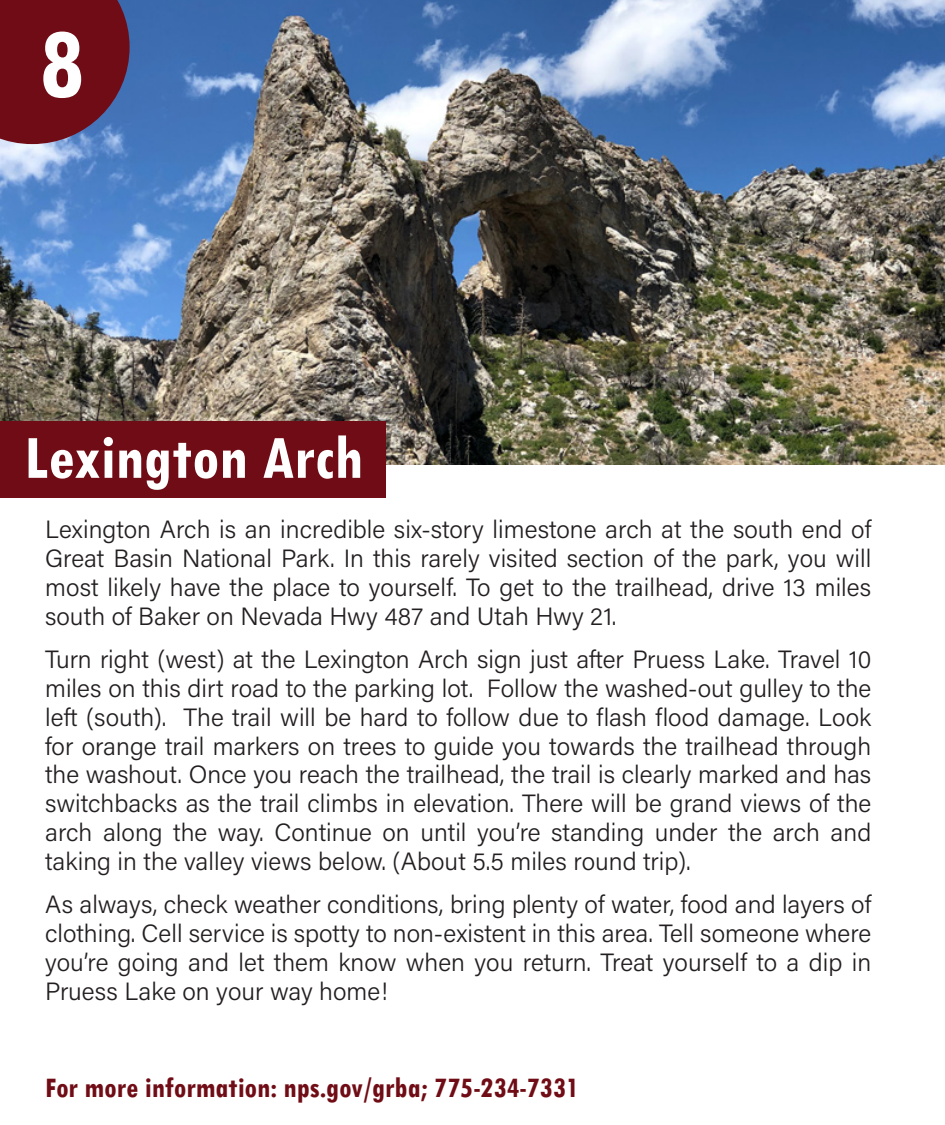
<style>
.page{position:relative;width:945px;height:1125px;background:#fff}
.page>*{position:absolute;margin:0;border:0;box-sizing:border-box;transform-origin:0 0}
.t1{font:700 condensed 105px "Tw Cen";color:#fff}
.Titles{font:700 condensed 65px "Tw Cen";color:#fff}
.MORE_INFO{font:700 condensed 30px "Tw Cen";color:#700c15}
.body_text{font:25px/28.8px "Acumin Variable Concept";color:#231f20;text-align:justify}
</style>
<div class="page">
<img style="left:0;top:0;width:945px;height:464px">
<div style="left:0;top:421px;width:386px;height:77px;background:#700c15"></div>
<svg style="left:0;top:0;width:130px;height:144px;background:#6c1a29"></svg>
<p class="t1" style="left:38px;top:0;width:47px">8</p>
<p class="Titles" style="left:24px;top:418px;width:340px">Lexington Arch</p>
<p class="body_text" style="left:45px;top:514px;width:828px">Lexington Arch is an incredible six-story limestone arch at the south end of Great Basin National Park. In this rarely visited section of the park, you will most likely have the place to yourself. To get to the trailhead, drive 13 miles south of Baker on Nevada Hwy 487 and Utah Hwy 21.</p>
<p class="body_text" style="left:45px;top:644px;width:828px">Turn right (west) at the Lexington Arch sign just after Pruess Lake. Travel 10 miles on this dirt road to the parking lot. Follow the washed-out gulley to the left (south). The trail will be hard to follow due to flash flood damage. Look for orange trail markers on trees to guide you towards the trailhead through the washout. Once you reach the trailhead, the trail is clearly marked and has switchbacks as the trail climbs in elevation. There will be grand views of the arch along the way. Continue on until you’re standing under the arch and taking in the valley views below. (About 5.5 miles round trip).</p>
<p class="body_text" style="left:45px;top:889px;width:828px">As always, check weather conditions, bring plenty of water, food and layers of clothing. Cell service is spotty to non-existent in this area. Tell someone where you’re going and let them know when you return. Treat yourself to a dip in Pruess Lake on your way home!</p>
<p class="MORE_INFO" style="left:45px;top:1069px;width:535px">For more information: nps.gov/grba; 775-234-7331</p>
</div>
